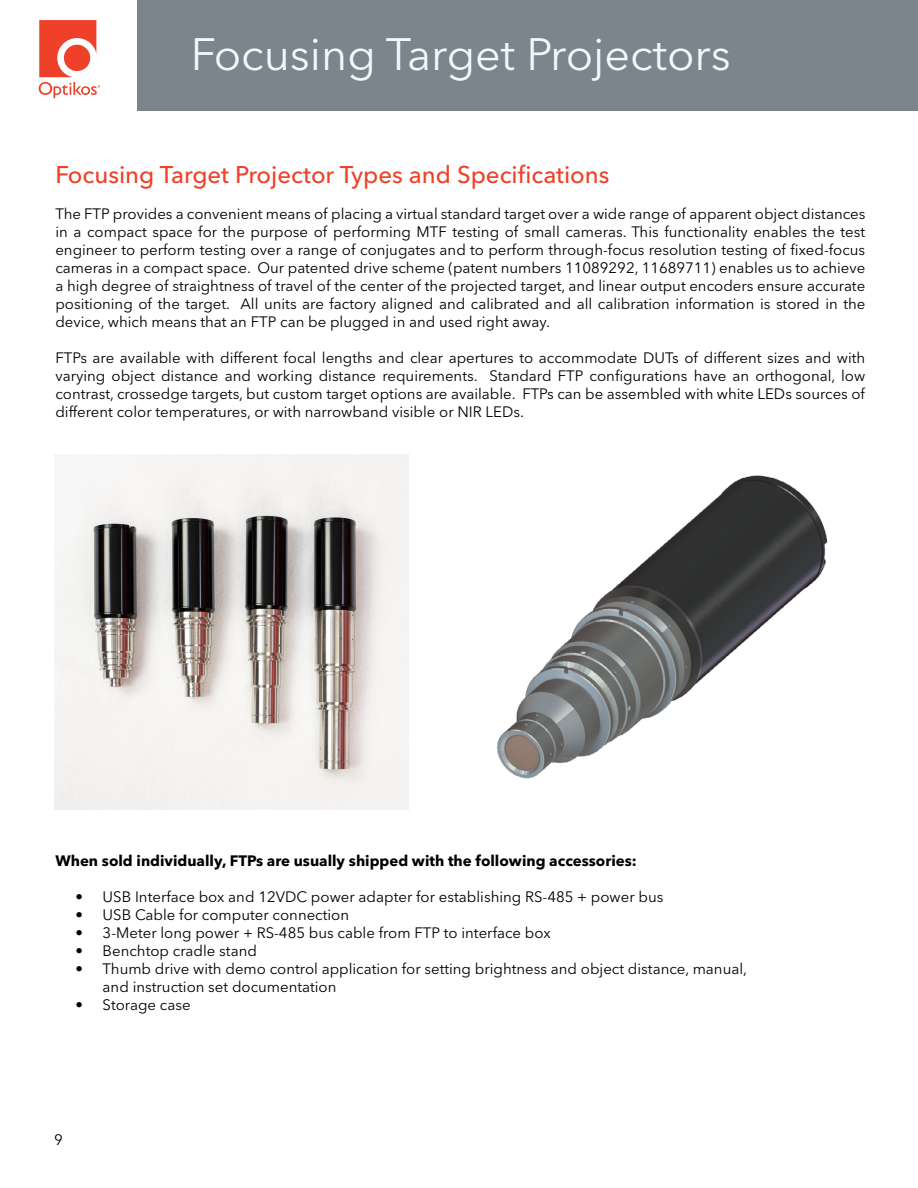
<style>
.page{position:relative;width:918px;height:1188px;background:#fff}
.page>*{position:absolute;margin:0;border:0;box-sizing:border-box;transform-origin:0 0}
.t1{font:45px "Avenir Next LT Pro";color:#eff8fa}
.t2{font:500 24px "Avenir Next LT Pro";color:#ef4128}
.t3{font:15px/18px "Avenir Next LT Pro";color:#000;text-align:justify}
.t4{font:700 15px "Avenir Next LT Pro";color:#000}
</style>
<div class="page">
<div style="left:137px;top:0;width:781px;height:110px;background:#7b858c"></div>
<svg style="left:39px;top:20px;width:61px;height:78px"></svg>
<img style="left:497px;top:475px;width:331px;height:304px">
<img style="left:54px;top:455px;width:354px;height:354px">
<h1 class="t1" style="left:191px;top:27px;width:541px">Focusing Target Projectors</h1>
<h2 class="t2" style="left:55px;top:161px;width:556px">Focusing Target Projector Types and Specifications</h2>
<p class="t3" style="left:55px;top:205px;width:812px">The FTP provides a convenient means of placing a virtual standard target over a wide range of apparent object distances in a compact space for the purpose of performing MTF testing of small cameras. This functionality enables the test engineer to perform testing over a range of conjugates and to perform through-focus resolution testing of fixed-focus cameras in a compact space. Our patented drive scheme (patent numbers 11089292, 11689711) enables us to achieve a high degree of straightness of travel of the center of the projected target, and linear output encoders ensure accurate positioning of the target. All units are factory aligned and calibrated and all calibration information is stored in the device, which means that an FTP can be plugged in and used right away.</p>
<p class="t3" style="left:55px;top:349px;width:811px">FTPs are available with different focal lengths and clear apertures to accommodate DUTs of different sizes and with varying object distance and working distance requirements. Standard FTP configurations have an orthogonal, low contrast, crossedge targets, but custom target options are available. FTPs can be assembled with white LEDs sources of different color temperatures, or with narrowband visible or NIR LEDs.</p>
<p class="t4" style="left:55px;top:851px;width:583px">When sold individually, FTPs are usually shipped with the following accessories:</p>
<p class="t3" style="left:76px;top:887px;width:589px">• USB Interface box and 12VDC power adapter for establishing RS-485 + power bus</p>
<p class="t3" style="left:76px;top:905px;width:275px">• USB Cable for computer connection</p>
<p class="t3" style="left:76px;top:923px;width:477px">• 3-Meter long power + RS-485 bus cable from FTP to interface box</p>
<p class="t3" style="left:76px;top:941px;width:183px">• Benchtop cradle stand</p>
<p class="t3" style="left:103px;top:959px;width:646px;text-indent:-27px">• Thumb drive with demo control application for setting brightness and object distance, manual, and instruction set documentation</p>
<p class="t3" style="left:76px;top:995px;width:117px">• Storage case</p>
<p class="t3" style="left:54px;top:1131px;width:10px">9</p>
</div>
